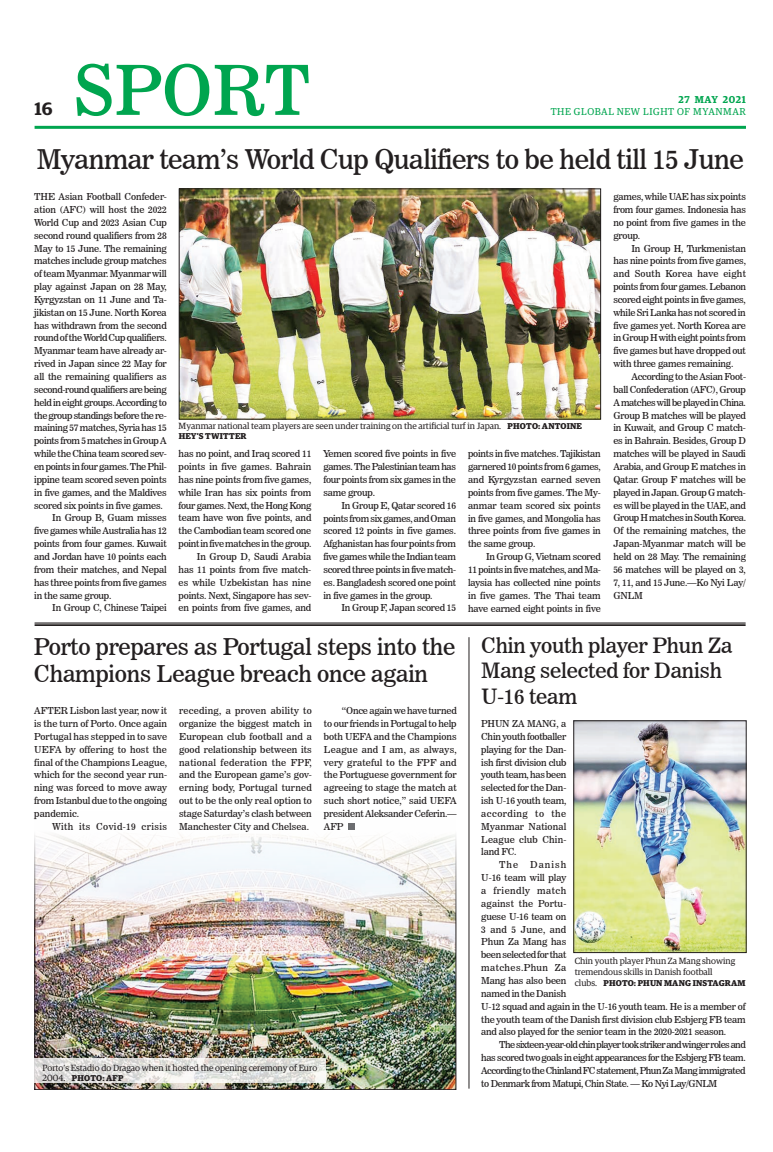
<style>
.page{position:relative;width:773px;height:1152px;background:#fff}
.page>*{position:absolute;margin:0;border:0;box-sizing:border-box;transform-origin:0 0}
.t1{font:68.5px "News 706 BT Roman C";color:#00a54f}
.t2{font:27px "News 706 BT Roman C";letter-spacing:-.02em;color:#231f20}
.t3{font:23px/27.6px "News 706 BT Roman C";letter-spacing:-.01em;color:#231f20}
.t4{font:21px/25.2px "News 706 BT Roman C";letter-spacing:-.01em;color:#231f20}
.t5{font:600 18px "Guardian Egyp";color:#231f20}
.t6{font:10px "Guardian Egyp";letter-spacing:.06em;color:#00a54f}
.t7{font:600 10px "Guardian Egyp";letter-spacing:.06em;color:#00a54f}
.t8{font:9.5px/12.9px "News 706 BT Roman C";letter-spacing:-.02em;color:#231f20;text-align:justify}
.t9{font:9.5px "News 706 BT Roman C";letter-spacing:-.04em;color:#231f20}
.t10{font:9.5px "News 706 BT Roman C";color:#231f20}
.t11{font:9.5px "News 706 BT Roman C";letter-spacing:.04em;color:#231f20}
.t12{font:9px/10.8px "Guardian Egyp";color:#231f20}
.t13{font:700 8.5px "Guardian Egyp";letter-spacing:.02em;color:#231f20}
.s1{font-weight:700;font-size:8.5px}
.s2{font-weight:400;font-size:9px}
</style>
<div class="page">
<hr style="left:35px;top:126px;width:711px;height:3px;background:#00a54f">
<img style="left:575px;top:723px;width:169px;height:228px">
<div style="left:573px;top:721px;width:173px;height:232px;border:1px solid #231f20"></div>
<img style="left:181px;top:191px;width:418px;height:226px">
<div style="left:179px;top:189px;width:422px;height:230px;border:1px solid #231f20"></div>
<img style="left:37px;top:823px;width:417px;height:265px">
<div style="left:35px;top:812px;width:421px;height:278px;border:1px solid #231f20"></div>
<hr style="left:35px;top:623px;width:710px;height:1px;background:#231f20">
<hr style="left:35px;top:624px;width:710px;height:1px;background:#231f20">
<hr style="left:35px;top:625px;width:710px;height:1px;background:#231f20">
<div style="left:348px;top:823px;width:6px;height:7px;background:#6c6d70"></div>
<svg style="left:35px;top:1059px;width:291px;height:24px"></svg>
<hr style="left:468px;top:637px;width:1px;height:452px;background:#231f20">
<h1 class="t1" style="left:73px;top:49px;width:238px">SPORT</h1>
<p class="t7" style="left:678px;top:92px;width:69px">27 MAY 2021</p>
<h3 class="t5" style="left:35px;top:95px;width:20px">16</h3>
<p class="t6" style="left:550px;top:105px;width:197px">THE GLOBAL NEW LIGHT OF MYANMAR</p>
<h2 class="t2" style="left:37px;top:143px;width:708px">Myanmar team’s World Cup Qualifiers to be held till 15 June</h2>
<p class="t8" style="left:34px;top:190px;width:134px">THE Asian Football Confeder-</p>
<p class="t10" style="left:34px;top:204px;width:134px">ation (AFC) will host the 2022</p>
<p class="t8" style="left:34px;top:216px;width:134px">World Cup and 2023 Asian Cup</p>
<p class="t8" style="left:34px;top:229px;width:134px">second round qualifiers from 28</p>
<p class="t8" style="left:34px;top:242px;width:134px">May to 15 June. The remaining</p>
<p class="t8" style="left:34px;top:254px;width:134px">matches include group matches</p>
<p class="t8" style="left:34px;top:267px;width:134px">of team Myanmar. Myanmar will</p>
<p class="t8" style="left:34px;top:280px;width:134px">play against Japan on 28 May,</p>
<p class="t8" style="left:34px;top:293px;width:134px">Kyrgyzstan on 11 June and Ta-</p>
<p class="t8" style="left:34px;top:306px;width:134px">jikistan on 15 June. North Korea</p>
<p class="t8" style="left:34px;top:319px;width:134px">has withdrawn from the second</p>
<p class="t8" style="left:34px;top:332px;width:134px">round of the World Cup qualifiers.</p>
<p class="t8" style="left:34px;top:344px;width:134px">Myanmar team have already ar-</p>
<p class="t8" style="left:34px;top:357px;width:134px">rived in Japan since 22 May for</p>
<p class="t8" style="left:34px;top:370px;width:134px">all the remaining qualifiers as</p>
<p class="t9" style="left:34px;top:384px;width:134px">second-round qualifiers are being</p>
<p class="t8" style="left:34px;top:396px;width:134px">held in eight groups. According to</p>
<p class="t9" style="left:34px;top:409px;width:134px">the group standings before the re-</p>
<p class="t8" style="left:34px;top:422px;width:134px">maining 57 matches, Syria has 15</p>
<p class="t8" style="left:34px;top:434px;width:134px">points from 5 matches in Group A</p>
<p class="t8" style="left:34px;top:447px;width:134px">while the China team scored sev-</p>
<p class="t8" style="left:34px;top:460px;width:134px">en points in four games. The Phil-</p>
<p class="t8" style="left:34px;top:473px;width:134px">ippine team scored seven points</p>
<p class="t8" style="left:34px;top:486px;width:134px">in five games, and the Maldives</p>
<p class="t8" style="left:34px;top:499px;width:130px">scored six points in five games.</p>
<p class="t8" style="left:52px;top:512px;width:116px">In Group B, Guam misses</p>
<p class="t8" style="left:34px;top:524px;width:134px">five games while Australia has 12</p>
<p class="t8" style="left:34px;top:537px;width:134px">points from four games. Kuwait</p>
<p class="t8" style="left:34px;top:550px;width:134px">and Jordan have 10 points each</p>
<p class="t8" style="left:34px;top:563px;width:134px">from their matches, and Nepal</p>
<p class="t8" style="left:34px;top:576px;width:134px">has three points from five games</p>
<p class="t8" style="left:34px;top:589px;width:79px">in the same group.</p>
<p class="t8" style="left:52px;top:602px;width:116px">In Group C, Chinese Taipei</p>
<p class="t8" style="left:613px;top:190px;width:134px">games, while UAE has six points from four games. Indonesia has no point from five games in the group.</p>
<p class="t8" style="left:613px;top:242px;width:134px;text-indent:18px">In Group H, Turkmenistan has nine points from five games, and South Korea have eight points from four games. Lebanon scored eight points in five games, while Sri Lanka has not scored in five games yet. North Korea are in Group H with eight points from five games but have dropped out with three games remaining.</p>
<p class="t8" style="left:613px;top:370px;width:134px;text-indent:18px">According to the Asian Foot&shy;ball Confederation (AFC), Group A matches will be played in China.<br>Group B matches will be played in Kuwait, and Group C match&shy;es in Bahrain. Besides, Group D matches will be played in Saudi Arabia, and Group E matches in Qatar. Group F matches will be played in Japan. Group G match&shy;es will be played in the UAE, and Group H matches in South Korea.<br>Of the remaining matches, the Japan-Myanmar match will be held on 28 May. The remaining 56 matches will be played on 3, 7, 11, and 15 June.—Ko Nyi Lay/ GNLM</p>
<p class="t12" style="left:179px;top:420px;width:405px">Myanmar national team players are seen under training on the artificial turf in Japan. <span class="s1">PHOTO: ANTOINE</span></p>
<p class="t13" style="left:179px;top:430px;width:69px">HEY’S TWITTER</p>
<p class="t8" style="left:179px;top:447px;width:134px;text-align:right">has no point, and Iraq scored 11 points in five games. Bahrain has nine points from five games, while Iran has six points from four games. Next, the Hong Kong team have won five points, and the Cambodian team scored one point in five matches in the group.<br>In Group D, Saudi Arabia<br>has 11 points from five match&shy;es while Uzbekistan has nine points. Next, Singapore has sev&shy;en points from five games, and</p>
<p class="t8" style="left:323px;top:447px;width:134px">Yemen scored five points in five games. The Palestinian team has four points from six games in the same group.</p>
<p class="t8" style="left:468px;top:447px;width:134px">points in five matches. Tajikistan garnered 10 points from 6 games, and Kyrgyzstan earned seven points from five games. The My&shy;anmar team scored six points in five games, and Mongolia has three points from five games in the same group.</p>
<p class="t8" style="left:468px;top:550px;width:134px;text-indent:18px">In Group G, Vietnam scored 11 points in five matches, and Ma&shy;laysia has collected nine points in five games. The Thai team have earned eight points in five</p>
<p class="t8" style="left:323px;top:499px;width:134px;text-indent:18px">In Group E, Qatar scored 16 points from six games, and Oman scored 12 points in five games.<br>Afghanistan has four points from five games while the Indian team scored three points in five match&shy;es. Bangladesh scored one point in five games in the group.</p>
<p class="t8" style="left:341px;top:602px;width:116px">In Group F, Japan scored 15</p>
<h3 class="t3" style="left:34px;top:633px;width:423px">Porto prepares as Portugal steps into the<br>Champions League breach once again</h3>
<p class="t8" style="left:34px;top:704px;width:134px">AFTER Lisbon last year, now it is the turn of Porto. Once again Portugal has stepped in to save UEFA by offering to host the final of the Champions League, which for the second year run&shy;ning was forced to move away from Istanbul due to the ongoing pandemic.</p>
<p class="t11" style="left:52px;top:821px;width:116px">With its Covid-19 crisis</p>
<p class="t8" style="left:179px;top:704px;width:134px">receding, a proven ability to organize the biggest match in European club football and a good relationship between its national federation the FPF, and the European game’s gov&shy;erning body, Portugal turned out to be the only real option to stage Saturday’s clash between Manchester City and Chelsea.</p>
<p class="t8" style="left:324px;top:704px;width:134px;text-indent:18px">“Once again we have turned to our friends in Portugal to help both UEFA and the Champions League and I am, as always, very grateful to the FPF and the Portuguese government for agreeing to stage the match at such short notice,” said UEFA president Aleksander Ceferin.— AFP</p>
<p class="t12" style="left:42px;top:1061px;width:276px">Porto’s Estadio do Dragao when it hosted the opening ceremony of Euro</p>
<p class="t13" style="left:42px;top:1072px;width:83px"><span class="s2">2004.</span> PHOTO: AFP</p>
<h3 class="t4" style="left:481px;top:633px;width:253px">Chin youth player Phun Za<br>Mang selected for Danish<br>U-16 team</h3>
<p class="t8" style="left:481px;top:717px;width:87px">PHUN ZA MANG, a Chin youth footballer playing for the Dan&shy;ish first division club youth team, has been selected for the Dan&shy;ish U-16 youth team, according to the Myanmar National League club Chin&shy;land FC.</p>
<p class="t8" style="left:481px;top:858px;width:266px;text-align:left;text-indent:18px">The Danish<br>U-16 team will play<br>a friendly match<br>against the Portu-<br>guese U-16 team on<br>3 and 5 June, and<br>Phun Za Mang has<br>been selected for that<br>matches.Phun Za<br>Mang has also been<br>named in the Danish<br>U-12 squad and again in the U-16 youth team. He is a member of the youth team of the Danish first division club Esbjerg FB team and also played for the senior team in the 2020-2021 season.</p>
<p class="t8" style="left:481px;top:1038px;width:266px;text-indent:18px">The sixteen-year-old chin player took striker and winger roles and has scored two goals in eight appearances for the Esbjerg FB team.<br>According to the Chinland FC statement, Phun Za Mang immigrated to Denmark from Matupi, Chin State. — Ko Nyi Lay/GNLM</p>
<p class="t12" style="left:575px;top:955px;width:162px">Chin youth player Phun Za Mang showing tremendous skills in Danish football</p>
<p class="t13" style="left:575px;top:976px;width:172px"><span class="s2">clubs.</span> PHOTO: PHUN MANG INSTAGRAM</p>
</div>
